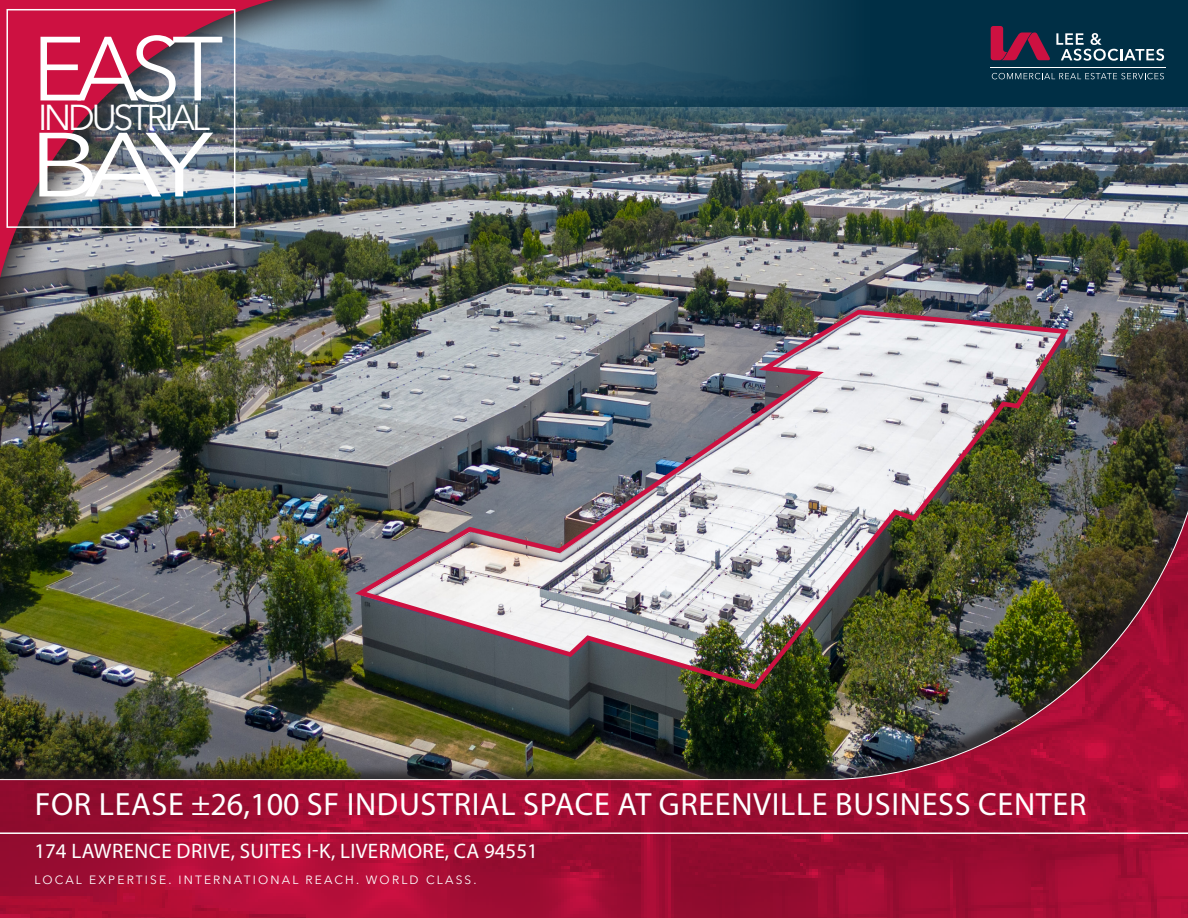
<style>
.page{position:relative;width:1188px;height:918px;background:#fff}
.page>*{position:absolute;margin:0;border:0;box-sizing:border-box;transform-origin:0 0}
.t1{font:90px "Avenir Next";letter-spacing:-.1em;color:#fff}
.t2{font:90px "Avenir Next";letter-spacing:-.1em;color:#fff;scale:1.25 1}
.t3{font:36px "Avenir Next";letter-spacing:-.1em;color:#fff}
.t4{font:32.25px "Myriad Pro";letter-spacing:.02em;color:#fff}
.t5{font:21px "Myriad Pro";letter-spacing:.02em;color:#fff}
.t6{font:12px "Avenir Next";letter-spacing:.18em;color:#fff}
</style>
<div class="page">
<img style="left:411px;top:107px;width:777px;height:228px">
<img style="left:0;top:350px;width:1188px;height:568px">
<svg style="left:411px;top:0;width:777px;height:107px;background:#204a60"></svg>
<svg style="left:1056px;top:33px;width:108px;height:28px;background:#395d6e"></svg>
<svg style="left:991px;top:26px;width:59px;height:34px;background:#6e1e42"></svg>
<svg style="left:992px;top:73px;width:172px;height:6px"></svg>
<hr style="left:990px;top:67px;width:176px;height:1px;background:#fff">
<hr style="left:0;top:832px;width:1188px;height:2px;background:#fff">
<div style="left:0;top:0;width:411px;height:457px;background:#231f20;opacity:.98"></div>
<img style="left:0;top:0;width:373px;height:416px">
<div style="left:6px;top:9px;width:229px;height:219px;border:2px solid #fff"></div>
<img style="left:349px;top:308px;width:724px;height:384px">
<p class="t1" style="left:32px;top:-7px;width:193px">EAST</p>
<p class="t3" style="left:38px;top:88px;width:173px">INDUSTRIAL</p>
<p class="t2" style="left:29px;top:89px;width:149px">BAY</p>
<p class="t4" style="left:35px;top:784px;width:1053px">FOR LEASE ±26,100 SF INDUSTRIAL SPACE AT GREENVILLE BUSINESS CENTER</p>
<p class="t5" style="left:34px;top:838px;width:505px">174 LAWRENCE DRIVE, SUITES I-K, LIVERMORE, CA 94551</p>
<p class="t6" style="left:34px;top:870px;width:444px">LOCAL EXPERTISE. INTERNATIONAL REACH. WORLD CLASS.</p>
</div>
